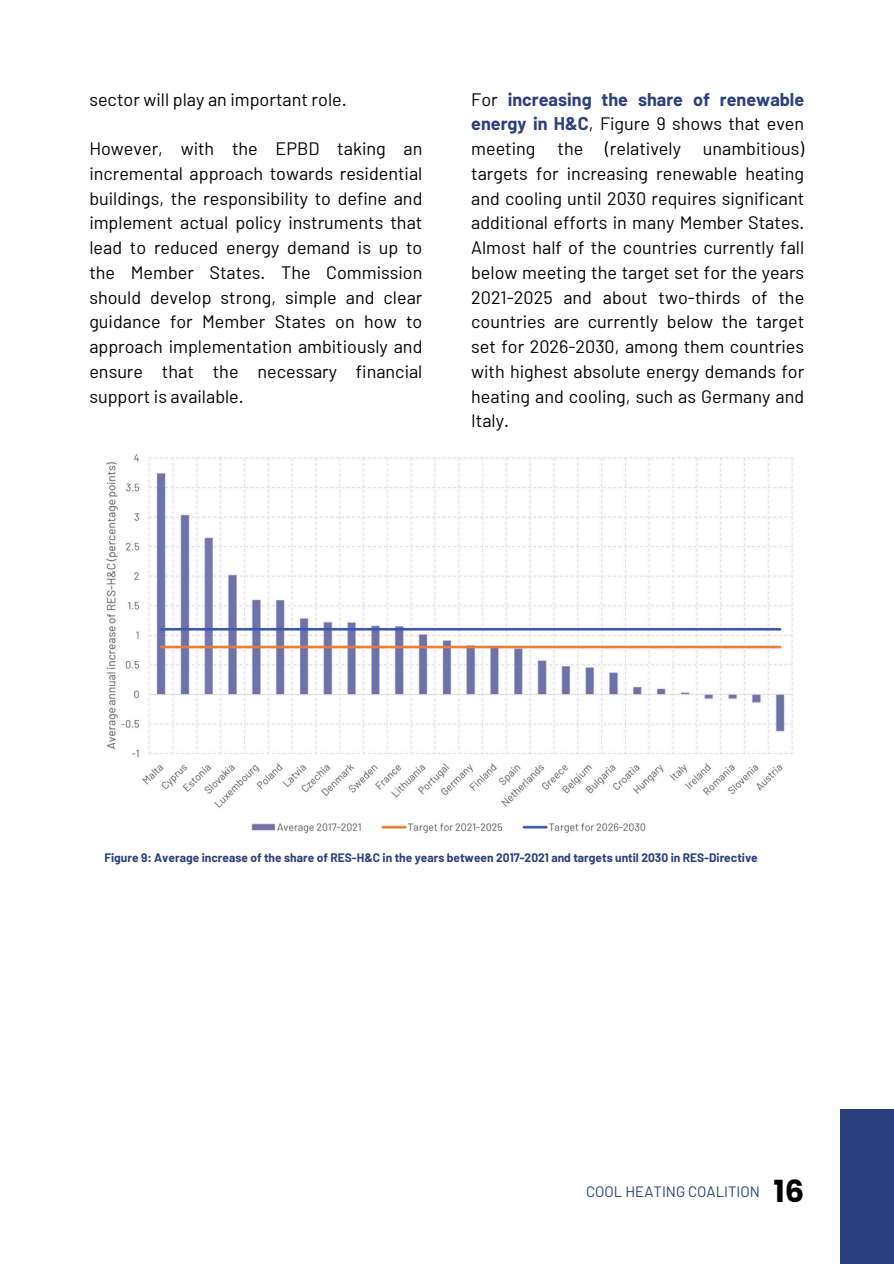
<style>
.page{position:relative;width:894px;height:1264px;background:#fff}
.page>*{position:absolute;margin:0;border:0;box-sizing:border-box;transform-origin:0 0}
.t1{font:700 30.45px "Poppins";color:#000}
.t2{font:18px/24.8px "Barlow";color:#000;text-align:justify}
.t3{font:15px "Barlow";color:#2a3f7d}
.t4{font:700 12px "Barlow";color:#2a3f7d}
.s1{font-weight:700;color:#2a3f7d}
</style>
<div class="page">
<div style="left:839px;top:1108px;width:54px;height:155px;background:#2a3f7d"></div>
<img style="left:106px;top:454px;width:687px;height:380px">
<h1 class="t2" style="left:89px;top:86px;width:259px">sector will play an important role.</h1>
<p class="t2" style="left:89px;top:135px;width:334px">However, with the EPBD taking an incremental approach towards residential buildings, the responsibility to define and implement actual policy instruments that lead to reduced energy demand is up to the Member States. The Commission should develop strong, simple and clear guidance for Member States on how to approach implementation ambitiously and ensure that the necessary financial support is available.</p>
<h1 class="t2" style="left:471px;top:86px;width:334px">For <span class="s1">increasing the share of renewable energy in H&amp;C</span>, Figure 9 shows that even meeting the (relatively unambitious) targets for increasing renewable heating and cooling until 2030 requires significant additional efforts in many Member States.<br>Almost half of the countries currently fall below meeting the target set for the years 2021-2025 and about two-thirds of the countries are currently below the target set for 2026-2030, among them countries with highest absolute energy demands for heating and cooling, such as Germany and Italy.</h1>
<p class="t4" style="left:104px;top:850px;width:654px">Figure 9: Average increase of the share of RES-H&amp;C in the years between 2017-2021 and targets until 2030 in RES-Directive</p>
<p class="t3" style="left:586px;top:1182px;width:175px">COOL HEATING COALITION</p>
<p class="t1" style="left:773px;top:1169px;width:32px">16</p>
</div>
